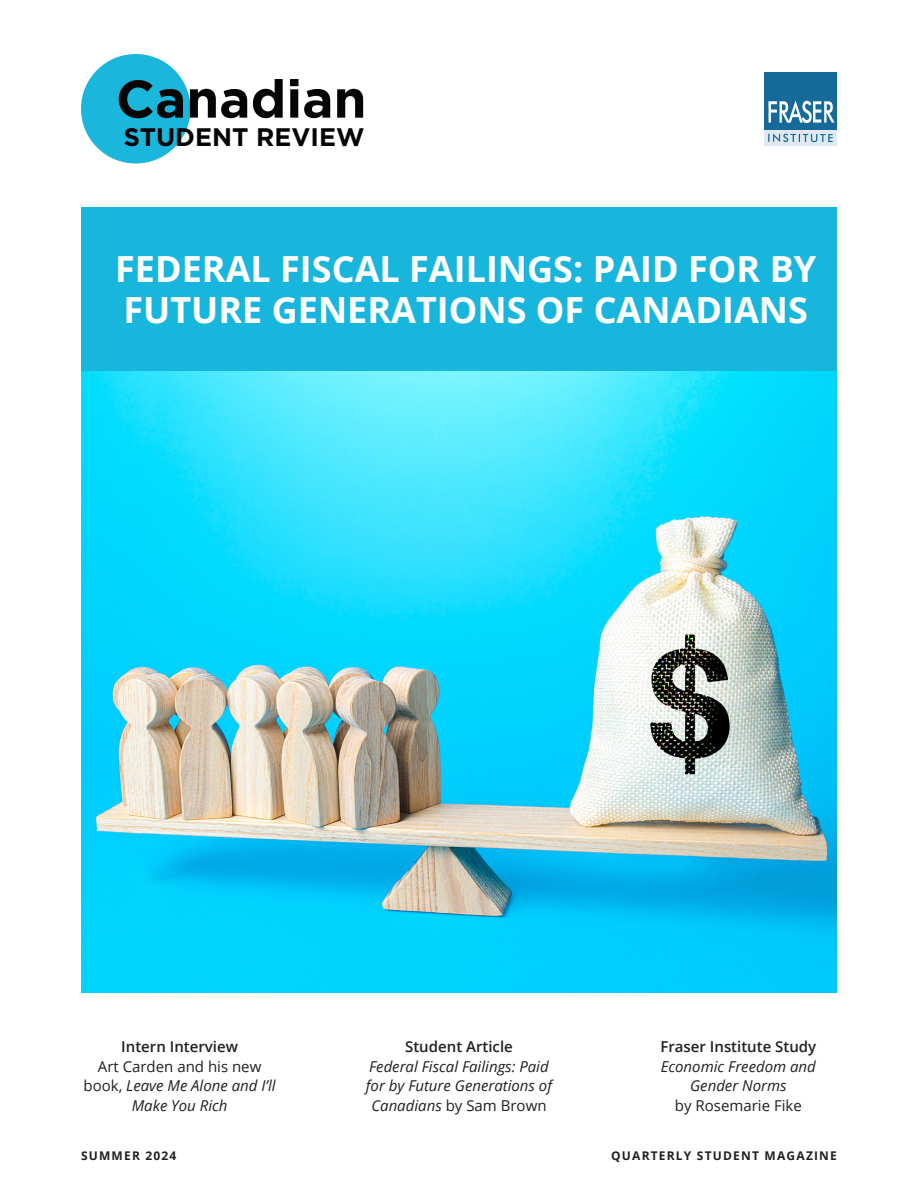
<style>
.page{position:relative;width:918px;height:1188px;background:#fff}
.page>*{position:absolute;margin:0;border:0;box-sizing:border-box;transform-origin:0 0}
.t1{font:700 52.95px "Gotham";color:#050504}
.t2{font:700 36px/40.8px "Open Sans";color:#fff}
.t3{font:700 25.35px "Gotham";color:#050504}
.t4{font:italic 15px/19.5px "Open Sans";color:#231f20;text-align:center}
.t5{font:700 12px "Open Sans";letter-spacing:.1em;color:#231f20}
.s1{font-weight:600;font-style:normal}
.s2{font-style:normal}
</style>
<div class="page">
<div style="left:81px;top:54px;width:110px;height:110px;background:#1ab6dc;border-radius:50%"></div>
<img style="left:81px;top:371px;width:756px;height:622px">
<div style="left:81px;top:207px;width:756px;height:164px;background:#18b6dd"></div>
<div style="left:764px;top:73px;width:73px;height:73px;background:#e0e9f1"></div>
<div style="left:764px;top:73px;width:73px;height:57px;background:#166a9a"></div>
<svg style="left:769px;top:100px;width:66px;height:23px"></svg>
<svg style="left:768px;top:134px;width:65px;height:8px"></svg>
<p class="t1" style="left:116px;top:64px;width:252px">Canadian</p>
<p class="t3" style="left:124px;top:121px;width:242px">STUDENT REVIEW</p>
<p class="t2" style="left:115px;top:248px;width:703px">FEDERAL FISCAL FAILINGS: PAID FOR BY<br>FUTURE GENERATIONS OF CANADIANS</p>
<p class="t4" style="left:83px;top:1037px;width:194px"><span class="s1">Intern Interview<br></span><span class="s2">Art Carden and his new book,</span> Leave Me Alone and I’ll<br>Make You Rich</p>
<p class="t4" style="left:366px;top:1037px;width:188px"><span class="s1">Student Article<br></span>Federal Fiscal Failings: Paid for by Future Generations of<br>Canadians <span class="s2">by Sam Brown</span></p>
<p class="t4" style="left:660px;top:1037px;width:157px"><span class="s1">Fraser Institute Study<br></span>Economic Freedom and<br>Gender Norms<br><span class="s2">by Rosemarie Fike</span></p>
<p class="t5" style="left:81px;top:1147px;width:97px">SUMMER 2024</p>
<p class="t5" style="left:611px;top:1147px;width:227px">QUARTERLY STUDENT MAGAZINE</p>
</div>
